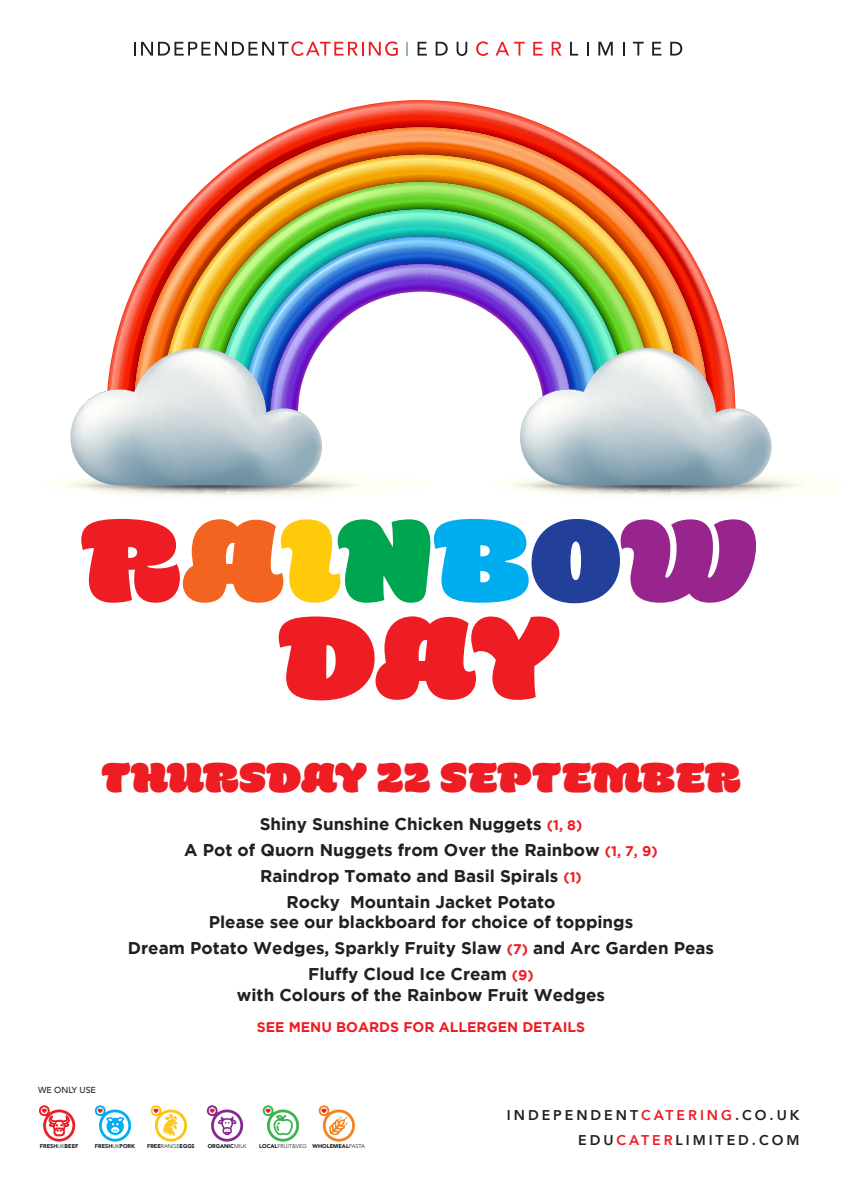
<style>
.page{position:relative;width:842px;height:1191px;background:#fff}
.page>*{position:absolute;margin:0;border:0;box-sizing:border-box;transform-origin:0 0}
.t1{font:900 41px "Hegante";letter-spacing:-.01em;color:#ee1d23}
.t2{font:700 17px/20.4px "Gotham";color:#231f20;text-align:center}
.t3{font:800 14.1px "Avenir";letter-spacing:.21em;color:#231f20}
.t4{font:700 14px "Gotham";color:#ee1d23}
.t5{font:500 8.7px "Avenir";color:#231f20}
.t6{font:900 5.5px "Avenir";color:#111416}
.s1{font-size:14px;color:#ee1d23}
.s2{font-weight:300}
.s3{color:#ee1d23}
</style>
<div class="page">
<svg style="left:113px;top:100px;width:616px;height:248px"></svg>
<svg style="left:134px;top:127px;width:574px;height:221px"></svg>
<svg style="left:161px;top:155px;width:520px;height:193px"></svg>
<svg style="left:188px;top:182px;width:465px;height:166px;background:#d29735"></svg>
<svg style="left:216px;top:209px;width:410px;height:139px;background:#86b0a4"></svg>
<img style="left:50px;top:474px;width:360px;height:25px">
<img style="left:508px;top:474px;width:333px;height:25px">
<svg style="left:70px;top:348px;width:252px;height:137px"></svg>
<svg style="left:520px;top:348px;width:252px;height:137px"></svg>
<svg style="left:407px;top:42px;width:1px;height:14px"></svg>
<svg style="left:134px;top:41px;width:264px;height:15px"></svg>
<svg style="left:418px;top:42px;width:9px;height:14px"></svg>
<svg style="left:436px;top:42px;width:12px;height:14px"></svg>
<svg style="left:457px;top:42px;width:10px;height:14px"></svg>
<svg style="left:476px;top:41px;width:12px;height:15px"></svg>
<svg style="left:495px;top:42px;width:30px;height:14px"></svg>
<svg style="left:533px;top:42px;width:9px;height:14px"></svg>
<svg style="left:552px;top:42px;width:9px;height:14px"></svg>
<svg style="left:570px;top:42px;width:8px;height:14px"></svg>
<svg style="left:587px;top:42px;width:1px;height:14px"></svg>
<svg style="left:598px;top:42px;width:15px;height:14px"></svg>
<svg style="left:623px;top:42px;width:1px;height:14px"></svg>
<svg style="left:633px;top:42px;width:11px;height:14px"></svg>
<svg style="left:652px;top:42px;width:9px;height:14px"></svg>
<svg style="left:670px;top:42px;width:12px;height:14px"></svg>
<svg style="left:94px;top:1105px;width:38px;height:37px"></svg>
<svg style="left:150px;top:1105px;width:37px;height:37px"></svg>
<svg style="left:206px;top:1105px;width:38px;height:37px"></svg>
<svg style="left:262px;top:1105px;width:37px;height:37px"></svg>
<svg style="left:318px;top:1105px;width:37px;height:37px"></svg>
<svg style="left:39px;top:1105px;width:37px;height:37px"></svg>
<svg style="left:279px;top:616px;width:280px;height:84px"></svg>
<svg style="left:81px;top:519px;width:675px;height:84px"></svg>
<p class="t1" style="left:101px;top:751px;width:641px">THURSDAY 22 SEPTEMBER</p>
<p class="t2" style="left:260px;top:813px;width:324px">Shiny Sunshine Chicken Nuggets <span class="s1">(1, 8)</span></p>
<p class="t2" style="left:184px;top:839px;width:475px">A Pot of Quorn Nuggets from Over the Rainbow <span class="s1">(1, 7, 9)</span></p>
<p class="t2" style="left:260px;top:865px;width:323px">Raindrop Tomato and Basil Spirals <span class="s1">(1)</span></p>
<p class="t2" style="left:209px;top:891px;width:426px">Rocky Mountain Jacket Potato<br>Please see our blackboard for choice of toppings</p>
<p class="t2" style="left:128px;top:937px;width:588px">Dream Potato Wedges, Sparkly Fruity Slaw <span class="s1">(7)</span> and Arc Garden Peas</p>
<p class="t2" style="left:237px;top:963px;width:370px">Fluffy Cloud Ice Cream <span class="s1">(9)<br></span>with Colours of the Rainbow Fruit Wedges</p>
<p class="t4" style="left:257px;top:1018px;width:330px">SEE MENU BOARDS FOR ALLERGEN DETAILS</p>
<p class="t5" style="left:38px;top:1082px;width:59px">WE ONLY USE</p>
<p class="t6" style="left:40px;top:1141px;width:40px">FRESH<span class="s2">UK</span>BEEF</p>
<p class="t6" style="left:95px;top:1141px;width:42px">FRESH<span class="s2">UK</span>PORK</p>
<p class="t6" style="left:147px;top:1141px;width:49px">FREE<span class="s2">RANGE</span>EGGS</p>
<p class="t6" style="left:208px;top:1141px;width:40px">ORGANIC<span class="s2">MILK</span></p>
<p class="t6" style="left:259px;top:1141px;width:107px">LOCAL<span class="s2">FRUIT&amp;VEG</span> WHOLEMEAL<span class="s2">PASTA</span></p>
<p class="t3" style="left:507px;top:1104px;width:294px">INDEPENDENT<span class="s3">CATERING</span>.CO.UK</p>
<p class="t3" style="left:578px;top:1129px;width:223px">EDU<span class="s3">CATER</span>LIMITED.COM</p>
</div>
